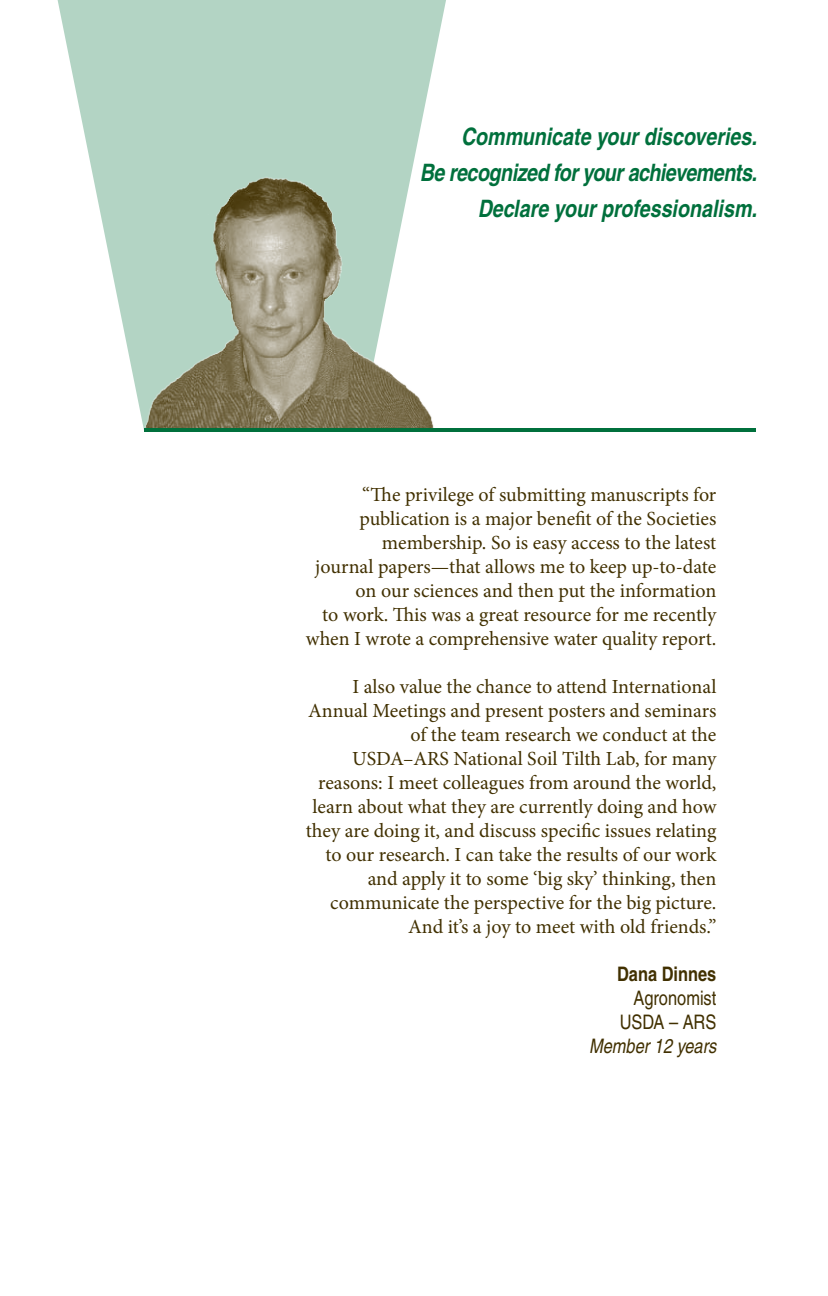
<style>
.page{position:relative;width:828px;height:1296px;background:#fff}
.page>*{position:absolute;margin:0;border:0;box-sizing:border-box;transform-origin:0 0}
.t1{font:italic 700 condensed 24px/36px "Helvetica";color:#00703c;text-align:right}
.t2{font:20px/24px "Minion Pro";letter-spacing:-.005em;color:#413000;text-align:right}
.t3{font:condensed 20px/24px "Helvetica";color:#413000;text-align:right}
.t4{font:italic condensed 20px "Helvetica";color:#413000}
.t5{font:700 condensed 20px "Helvetica";color:#413000}
</style>
<div class="page">
<svg style="left:57px;top:0;width:389px;height:430px;fill:#b3d4c4"></svg>
<img style="left:142px;top:170px;width:298px;height:258px">
<hr style="left:144px;top:428px;width:612px;height:4px;background:#00703c">
<p class="t1" style="left:420px;top:118px;width:339px">Communicate your discoveries.<br>Be recognized for your achievements.<br>Declare your professionalism.</p>
<p class="t2" style="left:306px;top:482px;width:412px">“The privilege of submitting manuscripts for publication is a major benefit of the Societies membership. So is easy access to the latest<br>journal papers—that allows me to keep up-to-date on our sciences and then put the information<br>to work. This was a great resource for me recently when I wrote a comprehensive water quality report.</p>
<p class="t2" style="left:306px;top:674px;width:412px">I also value the chance to attend International Annual Meetings and present posters and seminars of the team research we conduct at the<br>USDA–ARS National Soil Tilth Lab, for many reasons: I meet colleagues from around the world, learn about what they are currently doing and how they are doing it, and discuss specific issues relating to our research. I can take the results of our work and apply it to some ‘big sky’ thinking, then communicate the perspective for the big picture.<br>And it’s a joy to meet with old friends.”</p>
<p class="t5" style="left:617px;top:961px;width:101px">Dana Dinnes</p>
<p class="t3" style="left:620px;top:985px;width:98px">Agronomist<br>USDA – ARS</p>
<p class="t4" style="left:589px;top:1034px;width:129px">Member 12 years</p>
</div>
